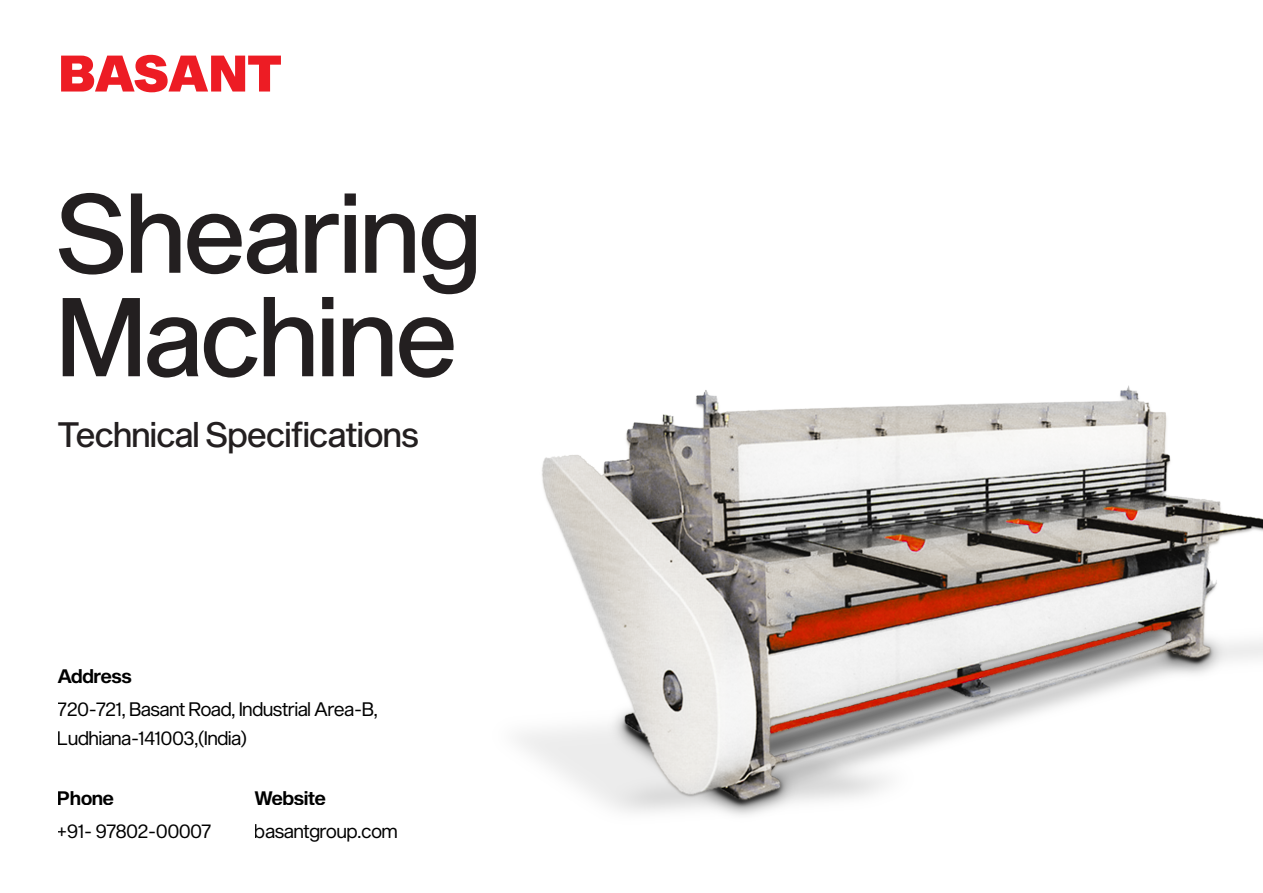
<style>
.page{position:relative;width:1263px;height:893px;background:#fff}
.page>*{position:absolute;margin:0;border:0;box-sizing:border-box;transform-origin:0 0}
.t1{font:109.5px/103.5px "Sequel Sans Roman Disp";color:#231f20}
.t2{font:50.25px "Sequel Sans Black Body";letter-spacing:-.04em;color:#ed1c24}
.t3{font:34.65px "Sequel Sans Roman Disp";color:#231f20}
.t4{font:19.2px/28.3px "Sequel Sans Book Disp";color:#000}
.t5{font:19.2px "Sequel Sans Semi Bold Disp";color:#000}
</style>
<div class="page">
<img style="left:519px;top:385px;width:744px;height:431px">
<h2 class="t2" style="left:58px;top:38px;width:226px">BASANT</h2>
<h1 class="t1" style="left:58px;top:186px;width:424px">Shearing<br>Machine</h1>
<h3 class="t3" style="left:58px;top:409px;width:362px">Technical Specifications</h3>
<p class="t5" style="left:58px;top:663px;width:76px">Address</p>
<p class="t4" style="left:58px;top:696px;width:321px">720-721, Basant Road, Industrial Area-B,<br>Ludhiana-141003,(India)</p>
<p class="t5" style="left:58px;top:784px;width:58px">Phone</p>
<p class="t4" style="left:58px;top:818px;width:155px">+91- 97802-00007</p>
<p class="t5" style="left:255px;top:784px;width:72px">Website</p>
<p class="t4" style="left:255px;top:818px;width:144px">basantgroup.com</p>
</div>
